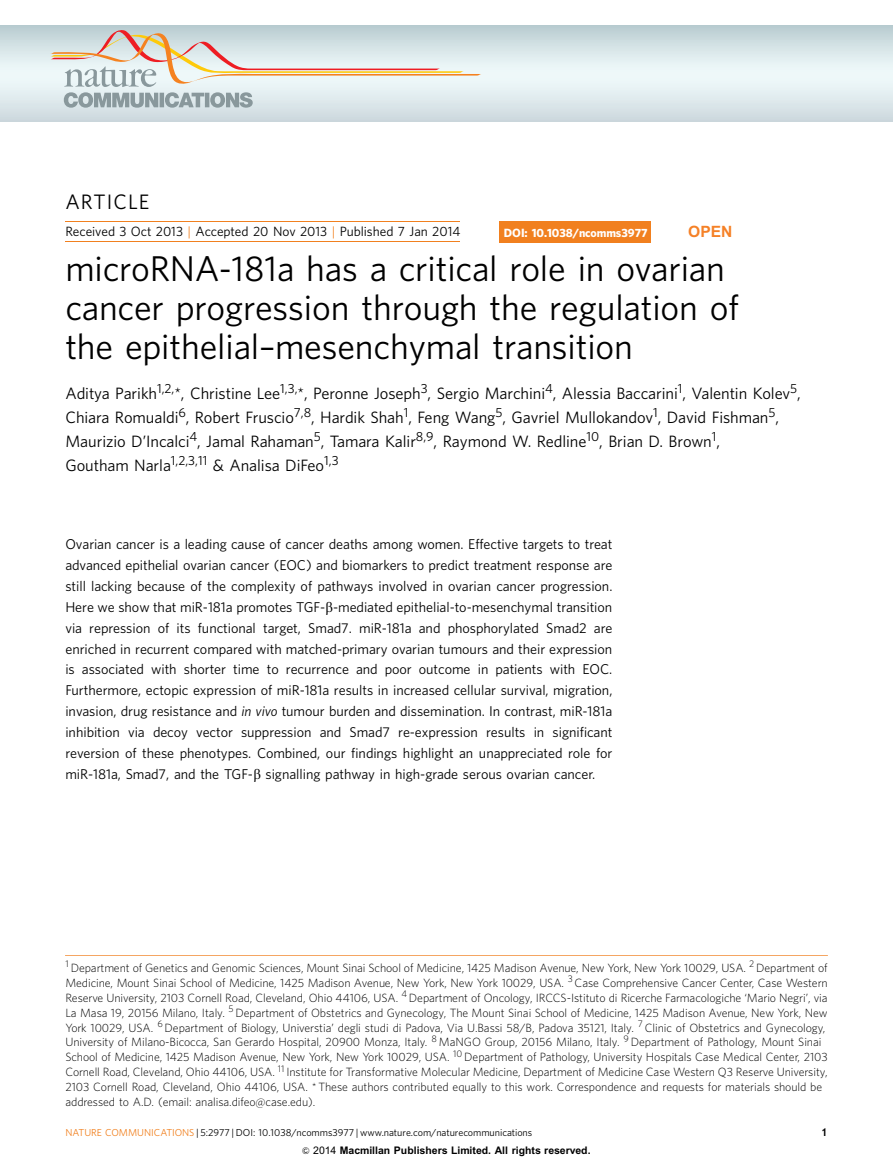
<style>
.page{position:relative;width:893px;height:1174px;background:#fff}
.page>*{position:absolute;margin:0;border:0;box-sizing:border-box;transform-origin:0 0}
.t1{font:35.85px/38.8px "Adv O Tea 1 a 7398";color:#000}
.t2{font:20.85px "Adv O Tea 1 a 7398";letter-spacing:.055em;color:#000}
.t3{font:16.5px/23.9px "Adv O Tea 1 a 7398";color:#000}
.t4{font:700 15.6px "Arial";color:#f58127}
.t5{font:14.25px/20.9px "Adv O Tea 1 a 7398";color:#000;text-align:justify}
.t6{font:13.5px "Adv O Tea 1 a 7398";color:#000}
.t7{font:12px/15px "Adv O Tf 23 bb 480";color:#000}
.t8{font:12px "Adv O Tcb 88 df 00";color:#fff}
.t9{font:10.8px "Adv T Tda 6 f 6 cb 8.B";color:#000}
.t10{font:10.5px "Adv PAD35";color:#000}
.t11{font:10.05px "Adv O Tea 1 a 7398";color:#000}
.s1{color:#f1801f}
.s2{font-family:"Adv Pi 1"}
.s3{font-family:"Adv OT9 bd 21 c 25.I"}
.s4{font-family:"Adv TA42"}
.s5{font-family:"Adv PAD33"}
</style>
<div class="page">
<hr style="left:65px;top:221px;width:395px;height:1px;background:#f1801f">
<hr style="left:65px;top:242px;width:395px;height:1px;background:#f1801f">
<div style="left:499px;top:222px;width:152px;height:21px;background:#f1801f"></div>
<hr style="left:65px;top:955px;width:763px;height:1px;background:#f1801f">
<svg style="left:0;top:26px;width:893px;height:96px;background:#d8e5e8"></svg>
<svg style="left:50px;top:30px;width:431px;height:78px;background:#d8dad6"></svg>
<h2 class="t2" style="left:65px;top:194px;width:85px">ARTICLE</h2>
<p class="t6" style="left:65px;top:226px;width:396px">Received 3 Oct 2013 <span class="s1">|</span> Accepted 20 Nov 2013 <span class="s1">|</span> Published 7 Jan 2014</p>
<h1 class="t1" style="left:65px;top:252px;width:675px">microRNA-181a has a critical role in ovarian cancer progression through the regulation of the epithelial–mesenchymal transition</h1>
<p class="t3" style="left:65px;top:383px;width:737px">Aditya Parikh<sup>1,2,</sup>*, Christine Lee<sup>1,3,</sup>*, Peronne Joseph<sup>3</sup>, Sergio Marchini<sup>4</sup>, Alessia Baccarini<sup>1</sup>, Valentin Kolev<sup>5</sup>, Chiara Romualdi<sup>6</sup>, Robert Fruscio<sup>7,8</sup>, Hardik Shah<sup>1</sup>, Feng Wang<sup>5</sup>, Gavriel Mullokandov<sup>1</sup>, David Fishman<sup>5</sup>, Maurizio D’Incalci<sup>4</sup>, Jamal Rahaman<sup>5</sup>, Tamara Kalir<sup>8,9</sup>, Raymond W. Redline<sup>10</sup>, Brian D. Brown<sup>1</sup>,<br>Goutham Narla<sup>1,2,3,11</sup> &amp; Analisa DiFeo<sup>1,3</sup></p>
<p class="t8" style="left:504px;top:228px;width:145px">DOI: 10.1038/ncomms3977</p>
<h3 class="t4" style="left:688px;top:222px;width:46px">OPEN</h3>
<p class="t5" style="left:65px;top:534px;width:549px">Ovarian cancer is a leading cause of cancer deaths among women. Effective targets to treat advanced epithelial ovarian cancer (EOC) and biomarkers to predict treatment response are still lacking because of the complexity of pathways involved in ovarian cancer progression.<br>Here we show that miR-181a promotes TGF-<span class="s2">b</span>-mediated epithelial-to-mesenchymal transition via repression of its functional target, Smad7. miR-181a and phosphorylated Smad2 are enriched in recurrent compared with matched-primary ovarian tumours and their expression is associated with shorter time to recurrence and poor outcome in patients with EOC.<br>Furthermore, ectopic expression of miR-181a results in increased cellular survival, migration, invasion, drug resistance and <span class="s3">in vivo</span> tumour burden and dissemination. In contrast, miR-181a inhibition via decoy vector suppression and Smad7 re-expression results in significant reversion of these phenotypes. Combined, our findings highlight an unappreciated role for miR-181a, Smad7, and the TGF-<span class="s2">b</span> signalling pathway in high-grade serous ovarian cancer.</p>
<p class="t7" style="left:65px;top:961px;width:764px"><sup>1</sup> Department of Genetics and Genomic Sciences, Mount Sinai School of Medicine, 1425 Madison Avenue, New York, New York 10029, USA. <sup>2</sup> Department of Medicine, Mount Sinai School of Medicine, 1425 Madison Avenue, New York, New York 10029, USA. <sup>3</sup> Case Comprehensive Cancer Center, Case Western Reserve University, 2103 Cornell Road, Cleveland, Ohio 44106, USA. <sup>4</sup> Department of Oncology, IRCCS-Istituto di Ricerche Farmacologiche ‘Mario Negri’, via La Masa 19, 20156 Milano, Italy. <sup>5</sup> Department of Obstetrics and Gynecology, The Mount Sinai School of Medicine, 1425 Madison Avenue, New York, New York 10029, USA. <sup>6</sup> Department of Biology, Universtia’ degli studi di Padova, Via U.Bassi 58/B, Padova 35121, Italy. <sup>7</sup> Clinic of Obstetrics and Gynecology, University of Milano-Bicocca, San Gerardo Hospital, 20900 Monza, Italy. <sup>8</sup> MaNGO Group, 20156 Milano, Italy. <sup>9</sup> Department of Pathology, Mount Sinai School of Medicine, 1425 Madison Avenue, New York, New York 10029, USA. <sup>10</sup> Department of Pathology, University Hospitals Case Medical Center, 2103<br>Cornell Road, Cleveland, Ohio 44106, USA. <sup>11</sup> Institute for Transformative Molecular Medicine, Department of Medicine Case Western Q3 Reserve University, 2103 Cornell Road, Cleveland, Ohio 44106, USA. * These authors contributed equally to this work. Correspondence and requests for materials should be addressed to A.D. (email: analisa.difeo@case.edu).</p>
<p class="t11" style="left:65px;top:1128px;width:468px"><span class="s1">NATURE COMMUNICATIONS</span> | 5:2977 | DOI: 10.1038/ncomms3977 | www.nature.com/naturecommunications</p>
<p class="t9" style="left:821px;top:1128px;width:8px">1</p>
<p class="t10" style="left:302px;top:1146px;width:290px"><span class="s4">&amp;</span> <span class="s5">2014</span> Macmillan Publishers Limited. All rights reserved.</p>
</div>
